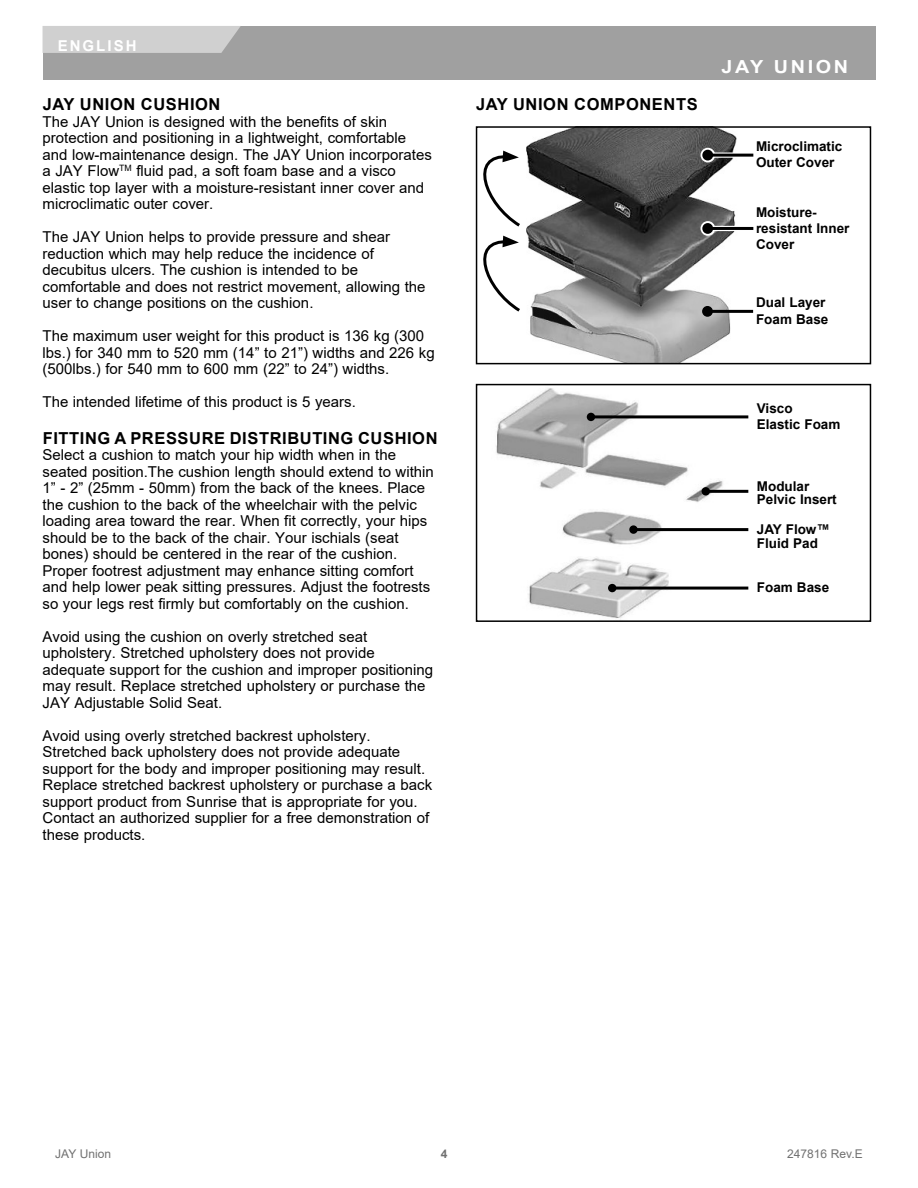
<style>
.page{position:relative;width:918px;height:1188px;background:#fff}
.page>*{position:absolute;margin:0;border:0;box-sizing:border-box;transform-origin:0 0}
.t1{font:700 18px "Arial";letter-spacing:.135em;color:#fff;scale:1.1 1}
.t2{font:700 16.5px "Arial";letter-spacing:.035em;color:#000}
.t3{font:15px/16.5px "Arial";color:#000}
.t4{font:700 15px "Arial";letter-spacing:.135em;color:#fff}
.t5{font:700 13.5px/16.2px "Arial";color:#000}
.t6{font:12px "Arial";color:#717171}
.t7{font:700 12px "Arial";color:#717171}
</style>
<div class="page">
<div style="left:43px;top:26px;width:832px;height:54px;background:#a0a0a0"></div>
<div style="left:43px;top:26px;width:198px;height:27px;background:#d0d0d0"></div>
<img style="left:526px;top:128px;width:218px;height:234px">
<div style="left:476px;top:126px;width:395px;height:238px;border:1px solid #000"></div>
<svg style="left:475px;top:236px;width:45px;height:78px"></svg>
<svg style="left:475px;top:151px;width:45px;height:78px"></svg>
<div style="left:708px;top:152px;width:44px;height:6px;background:#9c9c9c"></div>
<svg style="left:701px;top:148px;width:14px;height:14px"></svg>
<div style="left:708px;top:226px;width:44px;height:5px;background:#fff"></div>
<svg style="left:701px;top:221px;width:14px;height:15px"></svg>
<hr style="left:708px;top:154px;width:45px;height:3px;background:#000">
<div style="left:702px;top:150px;width:11px;height:11px;background:#000;border-radius:50%"></div>
<hr style="left:708px;top:227px;width:45px;height:3px;background:#000">
<div style="left:702px;top:223px;width:11px;height:11px;background:#000;border-radius:50%"></div>
<hr style="left:708px;top:310px;width:45px;height:3px;background:#000">
<div style="left:702px;top:306px;width:11px;height:11px;background:#000;border-radius:50%"></div>
<img style="left:496px;top:388px;width:232px;height:230px">
<div style="left:476px;top:384px;width:395px;height:238px;border:1px solid #000"></div>
<hr style="left:591px;top:415px;width:157px;height:3px;background:#000">
<div style="left:587px;top:413px;width:8px;height:8px;background:#000;border-radius:50%"></div>
<hr style="left:706px;top:490px;width:42px;height:3px;background:#000">
<div style="left:702px;top:487px;width:8px;height:9px;background:#000;border-radius:50%"></div>
<hr style="left:612px;top:587px;width:136px;height:3px;background:#000">
<div style="left:608px;top:584px;width:8px;height:8px;background:#000;border-radius:50%"></div>
<hr style="left:633px;top:528px;width:115px;height:3px;background:#000">
<div style="left:629px;top:525px;width:9px;height:9px;background:#000;border-radius:50%"></div>
<p class="t4" style="left:58px;top:40px;width:80px">ENGLISH</p>
<p class="t2" style="left:43px;top:98px;width:179px">JAY UNION CUSHION</p>
<p class="t3" style="left:43px;top:114px;width:391px">The JAY Union is designed with the benefits of skin protection and positioning in a lightweight, comfortable and low-maintenance design. The JAY Union incorporates a JAY Flow<sup>TM</sup> fluid pad, a soft foam base and a visco elastic top layer with a moisture-resistant inner cover and microclimatic outer cover.</p>
<p class="t3" style="left:43px;top:230px;width:385px">The JAY Union helps to provide pressure and shear reduction which may help reduce the incidence of decubitus ulcers. The cushion is intended to be comfortable and does not restrict movement, allowing the user to change positions on the cushion.</p>
<p class="t3" style="left:43px;top:329px;width:394px">The maximum user weight for this product is 136 kg (300 lbs.) for 340 mm to 520 mm (14” to 21”) widths and 226 kg (500lbs.) for 540 mm to 600 mm (22” to 24”) widths.</p>
<p class="t3" style="left:43px;top:395px;width:315px">The intended lifetime of this product is 5 years.</p>
<p class="t2" style="left:43px;top:431px;width:396px">FITTING A PRESSURE DISTRIBUTING CUSHION</p>
<p class="t3" style="left:43px;top:448px;width:393px">Select a cushion to match your hip width when in the seated position.The cushion length should extend to within 1” - 2” (25mm - 50mm) from the back of the knees. Place the cushion to the back of the wheelchair with the pelvic loading area toward the rear. When fit correctly, your hips should be to the back of the chair. Your ischials (seat bones) should be centered in the rear of the cushion.<br>Proper footrest adjustment may enhance sitting comfort and help lower peak sitting pressures. Adjust the footrests so your legs rest firmly but comfortably on the cushion.</p>
<p class="t3" style="left:43px;top:629px;width:392px">Avoid using the cushion on overly stretched seat upholstery. Stretched upholstery does not provide adequate support for the cushion and improper positioning may result. Replace stretched upholstery or purchase the JAY Adjustable Solid Seat.</p>
<p class="t3" style="left:43px;top:728px;width:391px">Avoid using overly stretched backrest upholstery.<br>Stretched back upholstery does not provide adequate support for the body and improper positioning may result.<br>Replace stretched backrest upholstery or purchase a back support product from Sunrise that is appropriate for you.<br>Contact an authorized supplier for a free demonstration of these products.</p>
<p class="t2" style="left:476px;top:98px;width:223px">JAY UNION COMPONENTS</p>
<p class="t1" style="left:721px;top:60px;width:117px">JAY UNION</p>
<p class="t5" style="left:756px;top:140px;width:88px">Microclimatic<br>Outer Cover</p>
<p class="t5" style="left:756px;top:205px;width:95px">Moisture&shy;resistant Inner<br>Cover</p>
<p class="t5" style="left:756px;top:296px;width:74px">Dual Layer<br>Foam Base</p>
<p class="t5" style="left:757px;top:401px;width:85px">Visco<br>Elastic Foam</p>
<p class="t5" style="left:757px;top:480px;width:81px;line-height:13.5px">Modular<br>Pelvic Insert</p>
<p class="t5" style="left:757px;top:524px;width:75px;line-height:13.5px">JAY Flow™<br>Fluid Pad</p>
<p class="t5" style="left:757px;top:580px;width:74px">Foam Base</p>
<p class="t6" style="left:55px;top:1150px;width:57px">JAY Union</p>
<p class="t7" style="left:441px;top:1150px;width:8px">4</p>
<p class="t6" style="left:787px;top:1150px;width:77px">247816 Rev.E</p>
</div>
